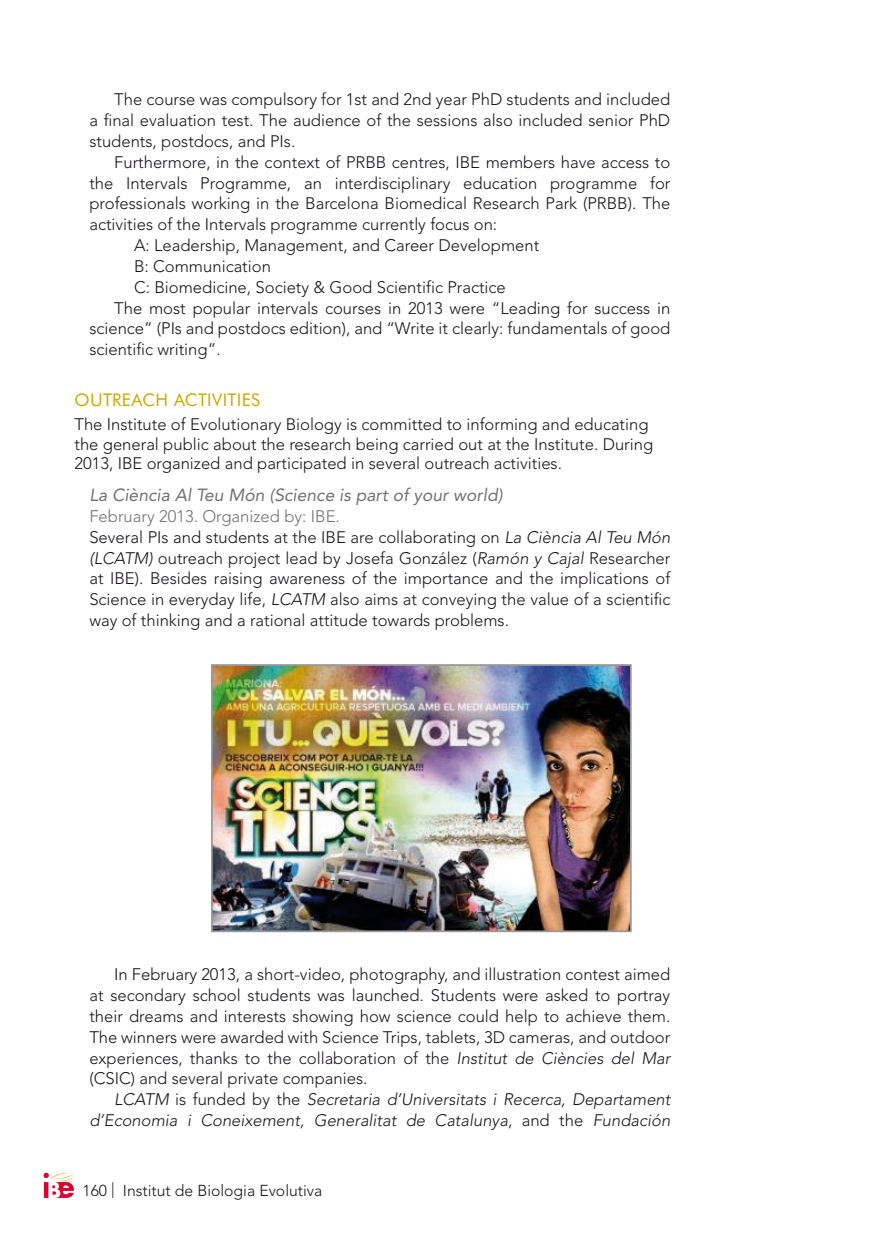
<style>
.page{position:relative;width:874px;height:1241px;background:#fff}
.page>*{position:absolute;margin:0;border:0;box-sizing:border-box;transform-origin:0 0}
.t1{font:italic 17.5px "Avenir LT Std";color:#707173}
.t2{font:17.5px "Futura BT";letter-spacing:.02em;color:#c9a800}
.t3{font:300 16.62px/20.8px "Avenir LT Std";color:#1a171c;text-align:justify}
.t4{font:italic 300 16.62px/20.8px "Avenir LT Std";color:#1a171c;text-align:right}
.t5{font:300 15.75px "Avenir LT Std";color:#1a171c}
.s1{color:#707173}
.s2{font-style:italic}
.s3{font-style:normal}
</style>
<div class="page">
<svg style="left:44px;top:1172px;width:30px;height:25px"></svg>
<img style="left:214px;top:667px;width:414px;height:262px">
<div style="left:211px;top:664px;width:420px;height:268px;border:2px solid #99999a"></div>
<p class="t3" style="left:89px;top:89px;width:582px;text-indent:25px">The course was compulsory for 1st and 2nd year PhD students and included a final evaluation test. The audience of the sessions also included senior PhD students, postdocs, and PIs.</p>
<p class="t3" style="left:114px;top:152px;width:557px">Furthermore, in the context of PRBB centres, IBE members have access to</p>
<p class="t3" style="left:89px;top:172px;width:582px">the Intervals Programme, an interdisciplinary education programme for</p>
<p class="t3" style="left:89px;top:193px;width:582px">professionals working in the Barcelona Biomedical Research Park (PRBB). The</p>
<p class="t3" style="left:89px;top:214px;width:409px">activities of the Intervals programme currently focus on:</p>
<p class="t3" style="left:134px;top:235px;width:406px">A: Leadership, Management, and Career Development</p>
<p class="t3" style="left:134px;top:256px;width:138px">B: Communication</p>
<p class="t3" style="left:134px;top:276px;width:373px">C: Biomedicine, Society &amp; Good Scientific Practice</p>
<p class="t3" style="left:114px;top:297px;width:557px">The most popular intervals courses in 2013 were “Leading for success in</p>
<p class="t3" style="left:89px;top:318px;width:582px">science” (PIs and postdocs edition), and “Write it clearly: fundamentals of good</p>
<p class="t3" style="left:89px;top:339px;width:133px">scientific writing”.</p>
<p class="t2" style="left:74px;top:389px;width:50px">OUTREACH</p>
<p class="t2" style="left:174px;top:389px;width:88px">ACTIVITIES</p>
<p class="t3" style="left:74px;top:415px;width:580px;line-height:19.2px;text-align:left">The Institute of Evolutionary Biology is committed to informing and educating the general public about the research being carried out at the Institute. During<br>2013, IBE organized and participated in several outreach activities.</p>
<p class="t1" style="left:89px;top:484px;width:414px">La Ciència Al Teu Món (Science is part of your world)</p>
<p class="t3" style="left:89px;top:505px;width:582px;text-align:left"><span class="s1">February 2013. Organized by: IBE.<br></span>Several PIs and students at the IBE are collaborating on <span class="s2">La Ciència Al Teu Món (LCATM)</span> outreach project lead by Josefa González (<span class="s2">Ramón y Cajal</span> Researcher at IBE). Besides raising awareness of the importance and the implications of Science in everyday life, <span class="s2">LCATM</span> also aims at conveying the value of a scientific way of thinking and a rational attitude towards problems.</p>
<p class="t3" style="left:89px;top:963px;width:582px;text-indent:25px">In February 2013, a short-video, photography, and illustration contest aimed at secondary school students was launched. Students were asked to portray their dreams and interests showing how science could help to achieve them.<br>The winners were awarded with Science Trips, tablets, 3D cameras, and outdoor experiences, thanks to the collaboration of the <span class="s2">Institut de Ciències del Mar </span>(CSIC) and several private companies.</p>
<p class="t4" style="left:89px;top:1089px;width:582px">LCATM <span class="s3">is funded by the</span> Secretaria d’Universitats i Recerca, Departament d’Economia i Coneixement, Generalitat de Catalunya<span class="s3">, and the</span> Fundación</p>
<p class="t5" style="left:82px;top:1180px;width:241px">160 | Institut de Biologia Evolutiva</p>
</div>
